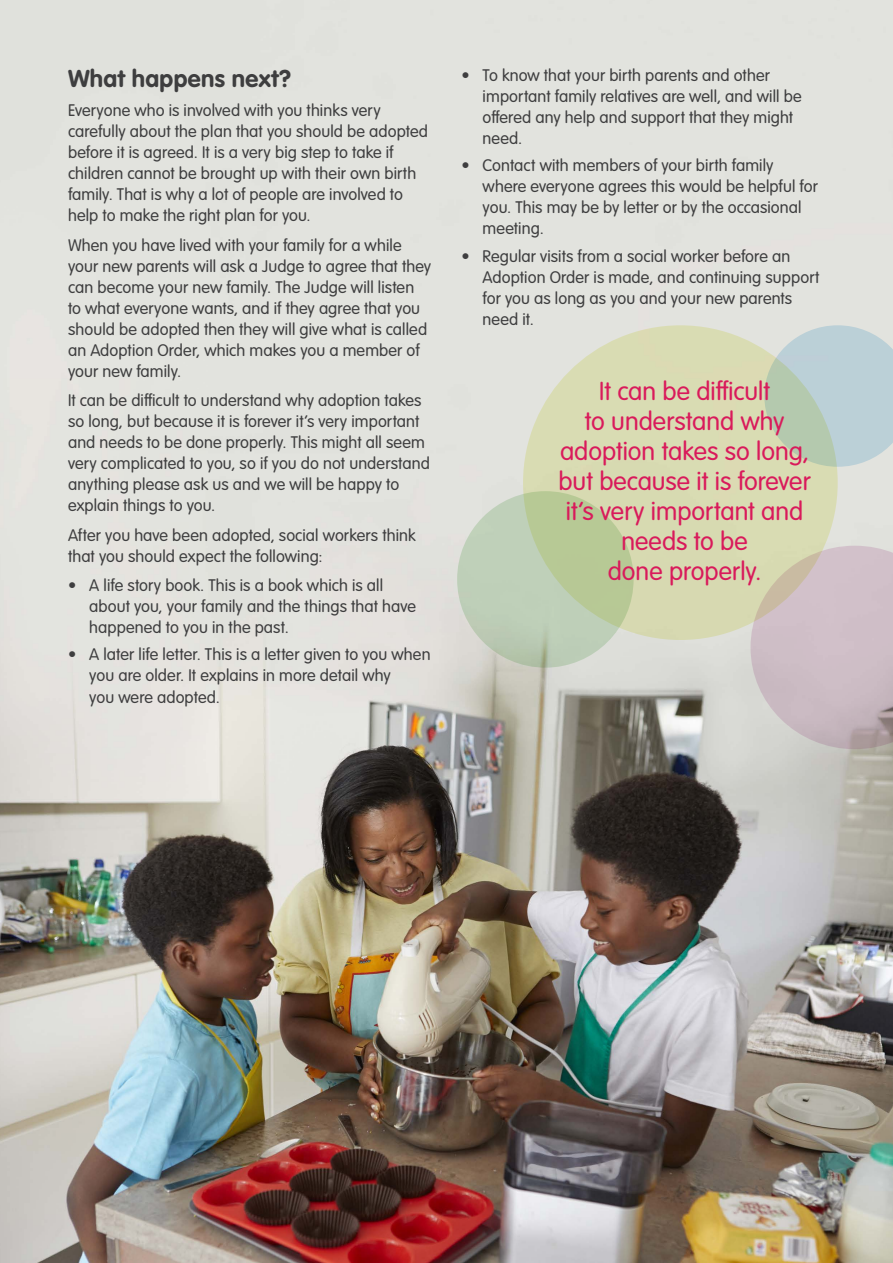
<style>
.page{position:relative;width:893px;height:1263px;background:#fff}
.page>*{position:absolute;margin:0;border:0;box-sizing:border-box;transform-origin:0 0}
.Body{font:300 25.5px/30px "VAG Rounded LT Pro";color:#d91a5b;text-align:center}
.t1{font:700 24px "VAG Rounded LT Pro";letter-spacing:.015em;color:#3e3e3f}
.Body-2{font:300 16.5px/21px "VAG Rounded LT Pro";letter-spacing:.005em;color:#3e3e3f}
</style>
<div class="page">
<img style="left:0;top:0;width:893px;height:1263px">
<div style="left:523px;top:325px;width:315px;height:315px;background:#d9dcb3;border-radius:50%"></div>
<svg style="left:764px;top:325px;width:129px;height:142px;background:#bfd0cb"></svg>
<svg style="left:750px;top:546px;width:143px;height:203px;background:#ccbfc1"></svg>
<svg style="left:457px;top:491px;width:177px;height:177px;background:#bacbaa"></svg>
<p class="t1" style="left:68px;top:63px;width:225px">What happens next?</p>
<p class="Body-2" style="left:68px;top:100px;width:361px">Everyone who is involved with you thinks very carefully about the plan that you should be adopted before it is agreed. It is a very big step to take if children cannot be brought up with their own birth family. That is why a lot of people are involved to help to make the right plan for you.</p>
<p class="Body-2" style="left:68px;top:235px;width:365px">When you have lived with your family for a while your new parents will ask a Judge to agree that they can become your new family. The Judge will listen to what everyone wants, and if they agree that you should be adopted then they will give what is called an Adoption Order, which makes you a member of your new family.</p>
<p class="Body-2" style="left:68px;top:390px;width:363px">It can be difficult to understand why adoption takes so long, but because it is forever it’s very important and needs to be done properly. This might all seem very complicated to you, so if you do not understand anything please ask us and we will be happy to explain things to you.</p>
<p class="Body-2" style="left:68px;top:525px;width:349px">After you have been adopted, social workers think that you should expect the following:</p>
<p class="Body-2" style="left:89px;top:575px;width:328px;text-indent:-21px">• A life story book. This is a book which is all about you, your family and the things that have happened to you in the past.</p>
<p class="Body-2" style="left:89px;top:645px;width:343px;text-indent:-21px">• A later life letter. This is a letter given to you when you are older. It explains in more detail why<br>you were adopted.</p>
<p class="Body-2" style="left:483px;top:65px;width:320px;text-indent:-21px">• To know that your birth parents and other important family relatives are well, and will be offered any help and support that they might need.</p>
<p class="Body-2" style="left:483px;top:155px;width:337px;text-indent:-21px">• Contact with members of your birth family where everyone agrees this would be helpful for you. This may be by letter or by the occasional meeting.</p>
<p class="Body-2" style="left:483px;top:246px;width:338px;text-indent:-21px">• Regular visits from a social worker before an Adoption Order is made, and continuing support for you as long as you and your new parents need it.</p>
<p class="Body" style="left:558px;top:377px;width:254px">It can be difficult<br>to understand why adoption takes so long, but because it is forever it’s very important and needs to be<br>done properly.</p>
</div>
